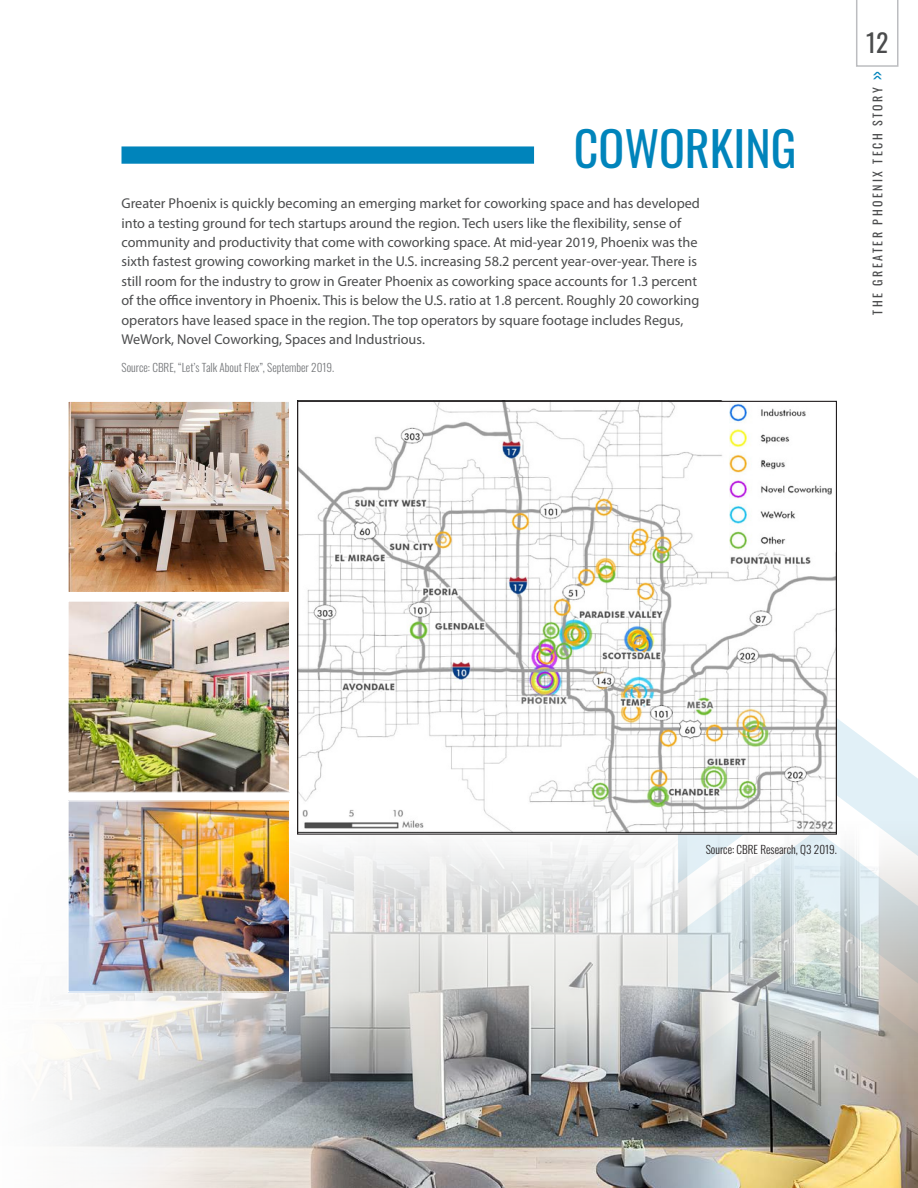
<style>
.page{position:relative;width:918px;height:1188px;background:#fff}
.page>*{position:absolute;margin:0;border:0;box-sizing:border-box;transform-origin:0 0}
.Page_Title{font:48px "Oswald";color:#0084bb}
.t1{font:25.5px "Oswald";color:#4b4c4d}
.Body_Copy_-_Gray{font:14.25px/19.5px "Myriad Pro";color:#4b4c4d}
.t2{font:12px "Oswald";letter-spacing:.2em;color:#4b4c4d}
.Footnote{font:300 11.25px "Oswald";color:#76787b}
.Footnote-2{font:300 11.25px "Oswald";color:#231f20}
.s1{font-size:16.8px;color:#0084bb}
</style>
<div class="page">
<svg style="left:837px;top:718px;width:81px;height:101px"></svg>
<div style="left:122px;top:146px;width:412px;height:18px;background:#0084bb"></div>
<img style="left:43px;top:819px;width:875px;height:369px">
<img style="left:299px;top:403px;width:536px;height:430px">
<img style="left:70px;top:403px;width:218px;height:188px">
<div style="left:68px;top:401px;width:222px;height:192px;border:1px solid #fff"></div>
<img style="left:70px;top:603px;width:218px;height:188px">
<div style="left:68px;top:601px;width:222px;height:192px;border:1px solid #fff"></div>
<img style="left:70px;top:802px;width:218px;height:189px">
<div style="left:68px;top:800px;width:222px;height:193px;border:1px solid #fff"></div>
<svg style="left:856px;top:0;width:42px;height:67px"></svg>
<p class="Page_Title" style="left:574px;top:106px;width:224px">COWORKING</p>
<p class="Body_Copy_-_Gray" style="left:122px;top:193px;width:580px">Greater Phoenix is quickly becoming an emerging market for coworking space and has developed into a testing ground for tech startups around the region. Tech users like the flexibility, sense of community and productivity that come with coworking space. At mid-year 2019, Phoenix was the sixth fastest growing coworking market in the U.S. increasing 58.2 percent year-over-year. There is still room for the industry to grow in Greater Phoenix as coworking space accounts for 1.3 percent of the office inventory in Phoenix. This is below the U.S. ratio at 1.8 percent. Roughly 20 coworking operators have leased space in the region. The top operators by square footage includes Regus, WeWork, Novel Coworking, Spaces and Industrious.</p>
<p class="Footnote" style="left:122px;top:358px;width:214px">Source: CBRE, “Let’s Talk About Flex”, September 2019.</p>
<h2 class="t1" style="left:866px;top:20px;width:24px">12</h2>
<p class="t2" style="left:867px;top:315px;width:245px;rotate:-90deg">THE GREATER PHOENIX TECH STORY <span class="s1">&gt;&gt;</span></p>
<p class="Footnote-2" style="left:706px;top:839px;width:133px">Source: CBRE Research, Q3 2019.</p>
</div>
